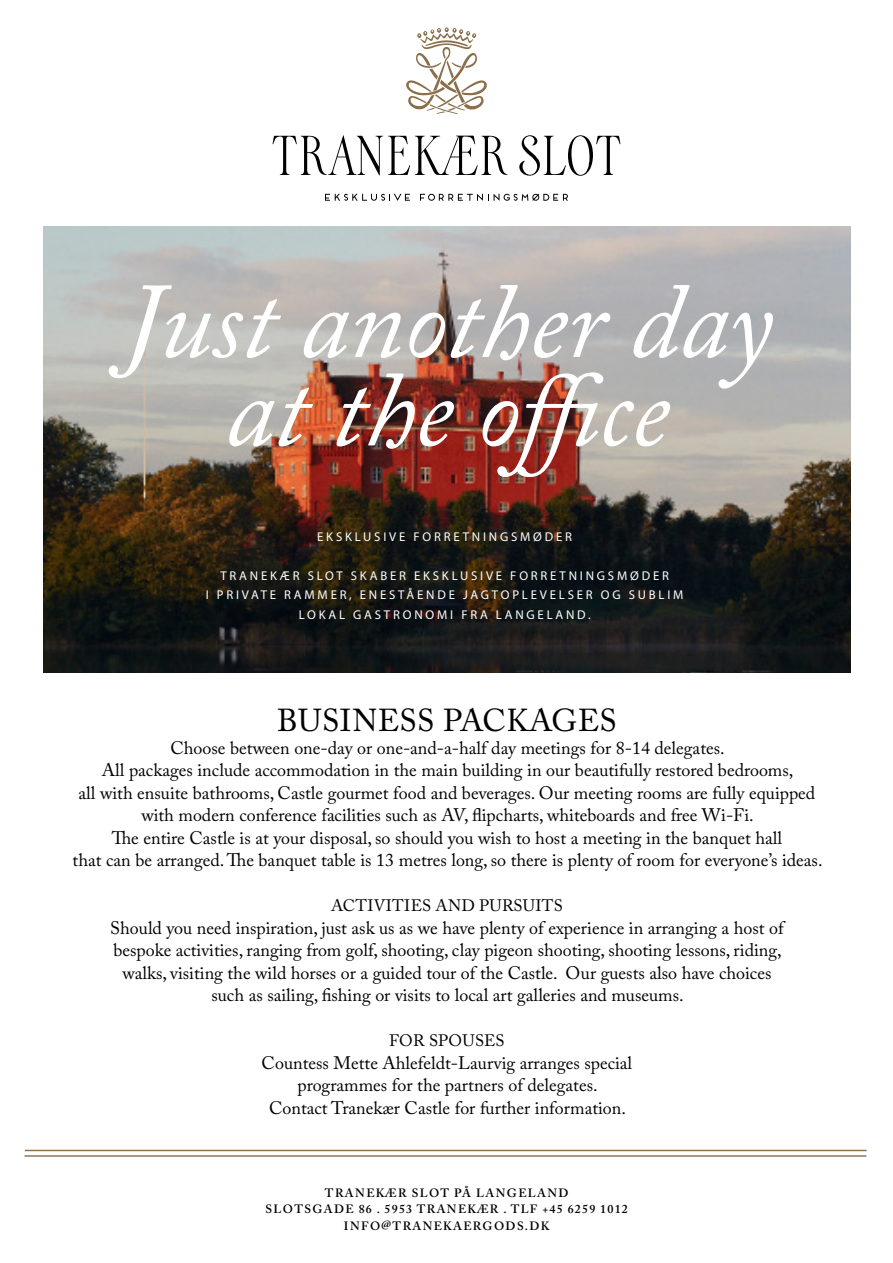
<style>
.page{position:relative;width:893px;height:1263px;background:#fff}
.page>*{position:absolute;margin:0;border:0;box-sizing:border-box;transform-origin:0 0}
.t1{font:italic 106.5px/88.5px "Adobe Caslon Pro";color:#fff;text-align:center}
.t2{font:31.5px "Adobe Caslon Pro";letter-spacing:.015em;color:#000}
.t3{font:18px/22.5px "Adobe Caslon Pro";color:#000;text-align:center}
.t4{font:16.5px "Adobe Caslon Pro";letter-spacing:.015em;color:#000}
.t5{font:12.75px/19.5px "Myriad Pro";letter-spacing:.22em;color:#fff;text-align:center}
.t6{font:600 12px/16.5px "Adobe Caslon Pro";letter-spacing:.11em;color:#000;text-align:center}
</style>
<div class="page">
<img style="left:44px;top:227px;width:806px;height:446px">
<svg style="left:272px;top:135px;width:236px;height:41px"></svg>
<svg style="left:519px;top:135px;width:101px;height:41px"></svg>
<svg style="left:325px;top:194px;width:85px;height:7px"></svg>
<svg style="left:420px;top:194px;width:148px;height:7px"></svg>
<svg style="left:406px;top:28px;width:81px;height:86px"></svg>
<hr style="left:25px;top:1150px;width:842px;height:1px;background:#8b6e4a">
<hr style="left:24px;top:1155px;width:842px;height:2px;background:#8b6e4a">
<h1 class="t1" style="left:122px;top:276px;width:651px">Just another day at the office</h1>
<p class="t5" style="left:317px;top:526px;width:256px">EKSKLUSIVE FORRETNINGSMØDER</p>
<p class="t5" style="left:206px;top:565px;width:479px">TRANEKÆR SLOT SKABER EKSKLUSIVE FORRETNINGSMØDER<br>I PRIVATE RAMMER, ENESTÅENDE JAGTOPLEVELSER OG SUBLIM<br>LOKAL GASTRONOMI FRA LANGELAND.</p>
<h2 class="t2" style="left:277px;top:702px;width:341px">BUSINESS PACKAGES</h2>
<p class="t3" style="left:73px;top:736px;width:751px">Choose between one-day or one-and-a-half day meetings for 8-14 delegates.<br>All packages include accommodation in the main building in our beautifully restored bedrooms,<br>all with ensuite bathrooms, Castle gourmet food and beverages. Our meeting rooms are fully equipped with modern conference facilities such as AV, flipcharts, whiteboards and free Wi-Fi.<br>The entire Castle is at your disposal, so should you wish to host a meeting in the banquet hall<br>that can be arranged. The banquet table is 13 metres long, so there is plenty of room for everyone’s ideas.</p>
<p class="t4" style="left:331px;top:896px;width:233px">ACTIVITIES AND PURSUITS</p>
<p class="t3" style="left:110px;top:916px;width:675px">Should you need inspiration, just ask us as we have plenty of experience in arranging a host of bespoke activities, ranging from golf, shooting, clay pigeon shooting, shooting lessons, riding, walks, visiting the wild horses or a guided tour of the Castle. Our guests also have choices such as sailing, fishing or visits to local art galleries and museums.</p>
<p class="t4" style="left:389px;top:1031px;width:117px">FOR SPOUSES</p>
<p class="t3" style="left:262px;top:1051px;width:372px">Countess Mette Ahlefeldt-Laurvig arranges special programmes for the partners of delegates.<br>Contact Tranekær Castle for further information.</p>
<p class="t6" style="left:266px;top:1184px;width:364px">TRANEKÆR SLOT PÅ LANGELAND<br>SLOTSGADE 86 . 5953 TRANEKÆR . TLF +45 6259 1012<br>INFO@TRANEKAERGODS.DK</p>
</div>
